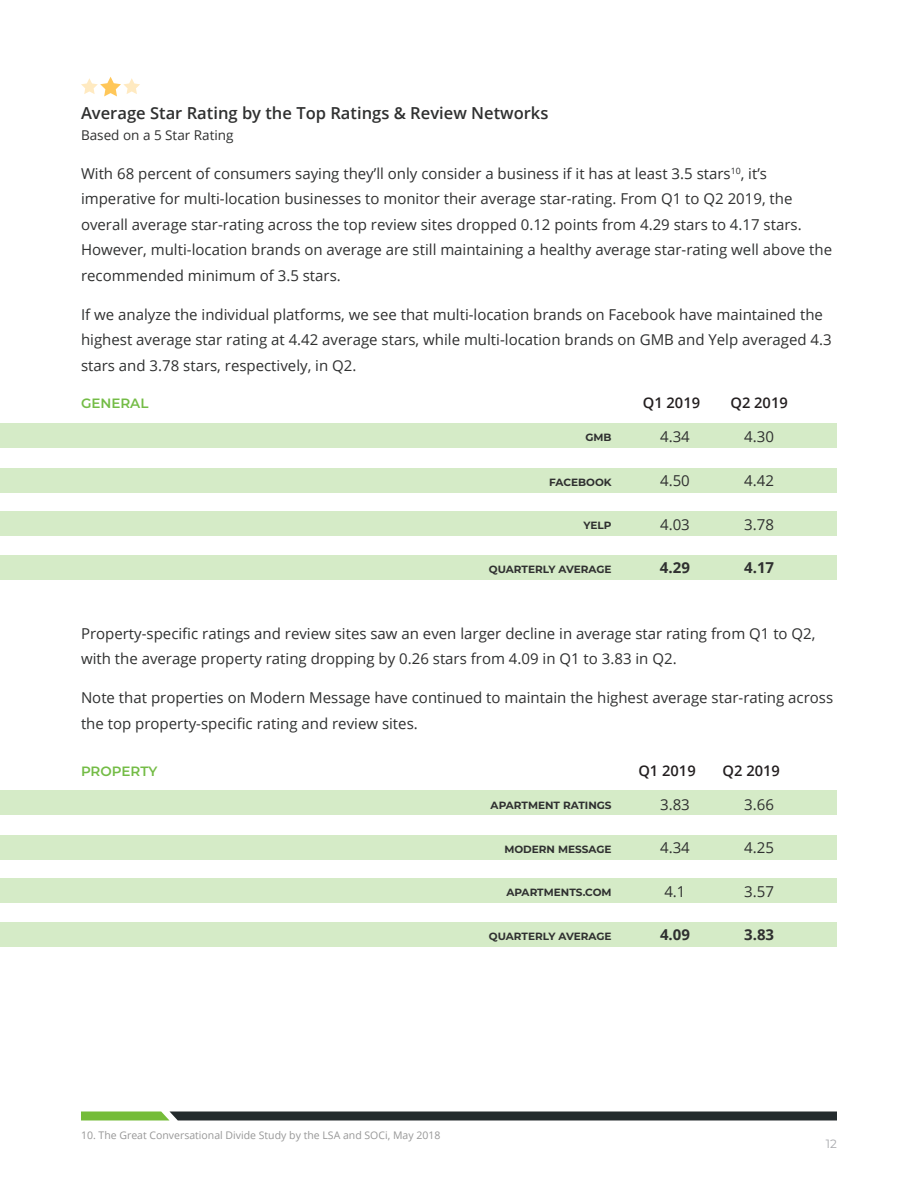
<style>
.page{position:relative;width:918px;height:1188px;background:#fff}
.page>*{position:absolute;margin:0;border:0;box-sizing:border-box;transform-origin:0 0}
.Header_3{font:600 16.5px "Open Sans";color:#2f3030}
.Body_Text{font:15px/25.5px "Open Sans";color:#2f3030}
.Body_Text-2{font:700 15px "Open Sans";color:#2f3030}
.t1{font:600 14.7px "Open Sans";color:#231f20}
.t2{font:13.5px "Open Sans";color:#2f3030}
.t3{font:600 13.5px "Montserrat";color:#74bc46}
.t4{font:12px "Montserrat";color:#a8a9ad}
.Body_Text-3{font:700 10.5px "Montserrat";color:#2f3030}
.Body_Text-4{font:10.5px "Open Sans";color:#979797}
</style>
<div class="page">
<svg style="left:81px;top:1112px;width:756px;height:8px;background:#2f3d30"></svg>
<div style="left:0;top:424px;width:837px;height:24px;background:#d5ebc7"></div>
<div style="left:0;top:791px;width:837px;height:24px;background:#d5ebc7"></div>
<div style="left:0;top:469px;width:837px;height:24px;background:#d5ebc7"></div>
<div style="left:0;top:836px;width:837px;height:24px;background:#d5ebc7"></div>
<div style="left:0;top:512px;width:837px;height:24px;background:#d5ebc7"></div>
<div style="left:0;top:879px;width:837px;height:24px;background:#d5ebc7"></div>
<div style="left:0;top:556px;width:837px;height:24px;background:#d5ebc7"></div>
<div style="left:0;top:923px;width:837px;height:24px;background:#d5ebc7"></div>
<svg style="left:81px;top:77px;width:59px;height:19px"></svg>
<p class="Header_3" style="left:81px;top:101px;width:469px">Average Star Rating by the Top Ratings &amp; Review Networks</p>
<p class="t2" style="left:81px;top:125px;width:154px">Based on a 5 Star Rating</p>
<p class="Body_Text" style="left:81px;top:160px;width:753px">With 68 percent of consumers saying they’ll only consider a business if it has at least 3.5 stars<sup>10</sup>, it’s imperative for multi-location businesses to monitor their average star-rating. From Q1 to Q2 2019, the overall average star-rating across the top review sites dropped 0.12 points from 4.29 stars to 4.17 stars.<br>However, multi-location brands on average are still maintaining a healthy average star-rating well above the recommended minimum of 3.5 stars.</p>
<p class="Body_Text" style="left:81px;top:301px;width:752px">If we analyze the individual platforms, we see that multi-location brands on Facebook have maintained the highest average star rating at 4.42 average stars, while multi-location brands on GMB and Yelp averaged 4.3 stars and 3.78 stars, respectively, in Q2.</p>
<p class="t3" style="left:81px;top:394px;width:69px">GENERAL</p>
<p class="Body_Text-3" style="left:586px;top:430px;width:28px">GMB</p>
<p class="Body_Text-3" style="left:549px;top:475px;width:64px">FACEBOOK</p>
<p class="Body_Text-3" style="left:584px;top:518px;width:30px">YELP</p>
<p class="Body_Text-3" style="left:489px;top:562px;width:124px">QUARTERLY AVERAGE</p>
<p class="t1" style="left:643px;top:393px;width:59px">Q1 2019</p>
<p class="t1" style="left:730px;top:393px;width:59px">Q2 2019</p>
<p class="Body_Text" style="left:660px;top:424px;width:31px">4.34</p>
<p class="Body_Text" style="left:744px;top:424px;width:31px">4.30</p>
<p class="Body_Text" style="left:660px;top:467px;width:31px">4.50</p>
<p class="Body_Text" style="left:744px;top:467px;width:31px">4.42</p>
<p class="Body_Text" style="left:660px;top:511px;width:31px">4.03</p>
<p class="Body_Text" style="left:744px;top:511px;width:31px">3.78</p>
<p class="Body_Text-2" style="left:660px;top:557px;width:32px">4.29</p>
<p class="Body_Text-2" style="left:744px;top:557px;width:32px">4.17</p>
<p class="Body_Text" style="left:81px;top:620px;width:736px">Property-specific ratings and review sites saw an even larger decline in average star rating from Q1 to Q2, with the average property rating dropping by 0.26 stars from 4.09 in Q1 to 3.83 in Q2.</p>
<p class="Body_Text" style="left:81px;top:685px;width:754px">Note that properties on Modern Message have continued to maintain the highest average star-rating across the top property-specific rating and review sites.</p>
<p class="t3" style="left:81px;top:761px;width:78px">PROPERTY</p>
<p class="Body_Text-3" style="left:491px;top:797px;width:123px">APARTMENT RATINGS</p>
<p class="Body_Text-3" style="left:504px;top:842px;width:109px">MODERN MESSAGE</p>
<p class="Body_Text-3" style="left:506px;top:885px;width:107px">APARTMENTS.COM</p>
<p class="Body_Text-3" style="left:489px;top:929px;width:124px">QUARTERLY AVERAGE</p>
<p class="t1" style="left:638px;top:760px;width:59px">Q1 2019</p>
<p class="t1" style="left:723px;top:760px;width:59px">Q2 2019</p>
<p class="Body_Text" style="left:660px;top:791px;width:31px">3.83</p>
<p class="Body_Text" style="left:744px;top:791px;width:31px">3.66</p>
<p class="Body_Text" style="left:660px;top:835px;width:31px">4.34</p>
<p class="Body_Text" style="left:744px;top:835px;width:31px">4.25</p>
<p class="Body_Text" style="left:664px;top:878px;width:23px">4.1</p>
<p class="Body_Text" style="left:744px;top:878px;width:31px">3.57</p>
<p class="Body_Text-2" style="left:660px;top:924px;width:31px">4.09</p>
<p class="Body_Text-2" style="left:744px;top:924px;width:31px">3.83</p>
<p class="Body_Text-4" style="left:81px;top:1127px;width:361px">10. The Great Conversational Divide Study by the LSA and SOCi, May 2018</p>
<p class="t4" style="left:826px;top:1135px;width:13px">12</p>
</div>
